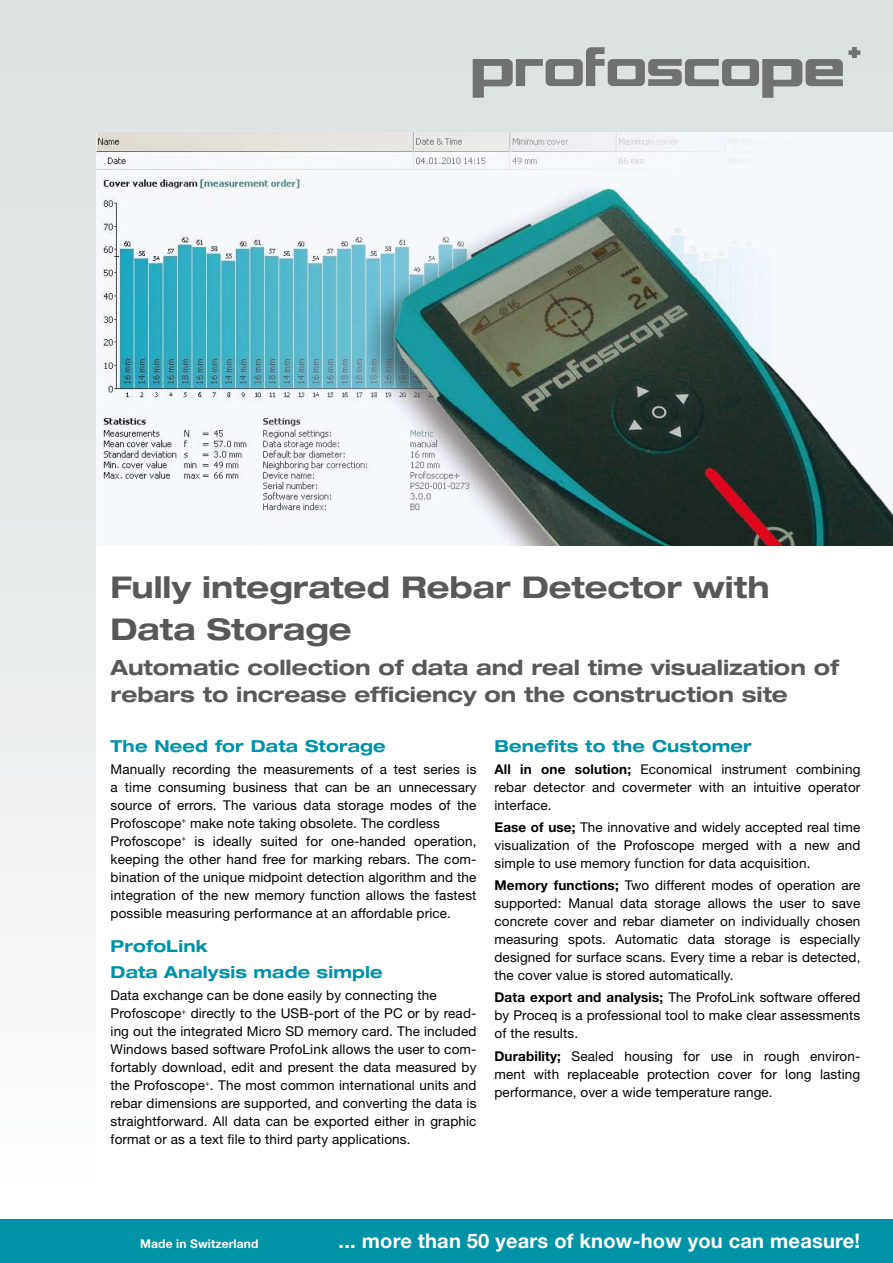
<style>
.page{position:relative;width:893px;height:1263px;background:#fff}
.page>*{position:absolute;margin:0;border:0;box-sizing:border-box;transform-origin:0 0}
.t1{font:700 expanded 30px/42px "Helvetica Neue";color:#58585a}
.t2{font:700 expanded 21px/27px "Helvetica Neue";color:#595959}
.t3{font:700 20.1px "Helvetica Neue";letter-spacing:.01em;color:#fff}
.t4{font:700 expanded 16.5px/25.5px "Helvetica Neue";letter-spacing:.01em;color:#0092a7}
.t5{font:13.5px/18px "Helvetica Neue";letter-spacing:.01em;color:#000;text-align:justify}
.t6{font:700 12px "Helvetica Neue";letter-spacing:.01em;color:#fff}
.s1{font-weight:700}
</style>
<div class="page">
<div style="left:0;top:0;width:893px;height:1220px;background:linear-gradient(to bottom,#d9dfe0,#fdfdfd)"></div>
<div style="left:0;top:1220px;width:893px;height:43px;background:#0092a7"></div>
<svg style="left:473px;top:47px;width:387px;height:51px;background:#b5b9ba"></svg>
<div style="left:97px;top:133px;width:796px;height:1079px;background:#fff"></div>
<img style="left:97px;top:133px;width:796px;height:413px">
<h1 class="t1" style="left:111px;top:565px;width:661px">Fully integrated Rebar Detector with<br>Data Storage</h1>
<h2 class="t2" style="left:111px;top:654px;width:730px">Automatic collection of data and real time visualization of rebars to increase efficiency on the construction site</h2>
<p class="t4" style="left:111px;top:732px;width:277px">The Need for Data Storage</p>
<p class="t5" style="left:111px;top:760px;width:367px;text-align:left">Manually recording the measurements of a test series is a time consuming business that can be an unnecessary source of errors. The various data storage modes of the Profoscope<sup>+</sup> make note taking obsolete. The cordless Profoscope<sup>+</sup> is ideally suited for one-handed operation, keeping the other hand free for marking rebars. The com&shy;bination of the unique midpoint detection algorithm and the integration of the new memory function allows the fastest possible measuring performance at an affordable price.</p>
<p class="t4" style="left:111px;top:933px;width:274px">ProfoLink<br>Data Analysis made simple</p>
<p class="t5" style="left:111px;top:986px;width:367px;text-align:left">Data exchange can be done easily by connecting the Profoscope<sup>+</sup> directly to the USB-port of the PC or by read&shy;ing out the integrated Micro SD memory card. The included Windows based software ProfoLink allows the user to com&shy;fortably download, edit and present the data measured by the Profoscope<sup>+</sup>. The most common international units and rebar dimensions are supported, and converting the data is straightforward. All data can be exported either in graphic format or as a text file to third party applications.</p>
<p class="t4" style="left:494px;top:732px;width:259px">Benefits to the Customer</p>
<p class="t5" style="left:494px;top:760px;width:367px"><span class="s1">All in one solution;</span> Economical instrument combining rebar detector and covermeter with an intuitive operator interface.</p>
<p class="t5" style="left:494px;top:818px;width:367px"><span class="s1">Ease of use;</span> The innovative and widely accepted real time visualization of the Profoscope merged with a new and simple to use memory function for data acquisition.</p>
<p class="t5" style="left:494px;top:876px;width:367px"><span class="s1">Memory functions;</span> Two different modes of operation are supported: Manual data storage allows the user to save concrete cover and rebar diameter on individually chosen measuring spots. Automatic data storage is especially designed for surface scans. Every time a rebar is detected, the cover value is stored automatically.</p>
<p class="t5" style="left:494px;top:988px;width:367px"><span class="s1">Data export and analysis;</span> The ProfoLink software offered by Proceq is a professional tool to make clear assessments of the results.</p>
<p class="t5" style="left:494px;top:1047px;width:367px"><span class="s1">Durability;</span> Sealed housing for use in rough environ&shy;ment with replaceable protection cover for long lasting performance, over a wide temperature range.</p>
<p class="t6" style="left:140px;top:1236px;width:120px">Made in Switzerland</p>
<h3 class="t3" style="left:339px;top:1228px;width:523px">... more than 50 years of know-how you can measure!</h3>
</div>
